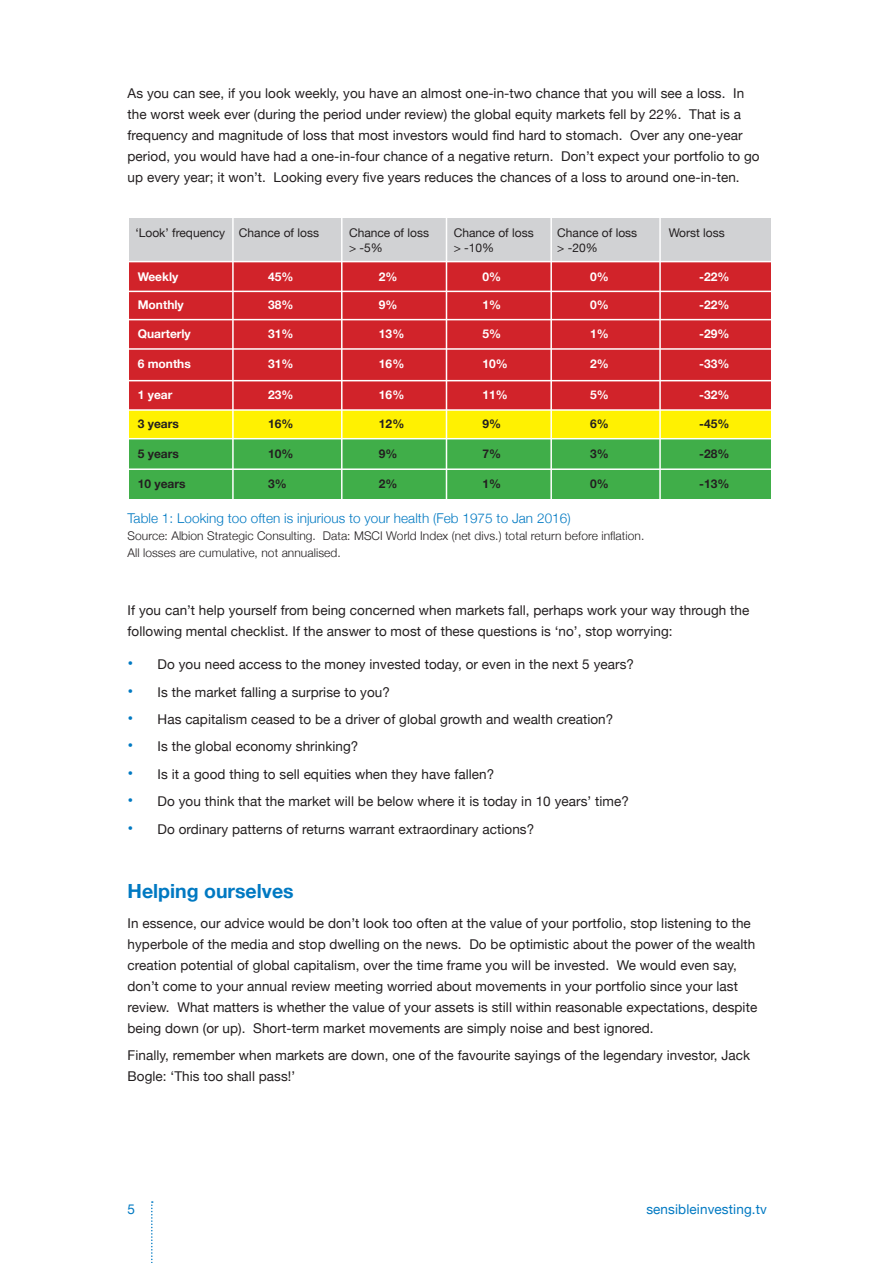
<style>
.page{position:relative;width:893px;height:1263px;background:#fff}
.page>*{position:absolute;margin:0;border:0;box-sizing:border-box;transform-origin:0 0}
.t1{font:700 19.5px "Helvetica Neue";color:#0079c2}
.Bullet2{font:13.5px/21px "Helvetica Neue";letter-spacing:.005em;color:#231f20}
.Bullet2-2{font:300 13.5px "Helvetica Neue";letter-spacing:.005em;color:#0079c2}
.body{font:13.5px "Helvetica Neue";letter-spacing:.01em;color:#0079c2}
.Bullet2-3{font:300 12px/16.5px "Helvetica Neue";letter-spacing:.005em;color:#231f20}
.Bullet2-4{font:700 12px "Helvetica Neue";color:#fff}
.Bullet2-5{font:12px "Helvetica Neue";color:#231f20}
.Bullet2-6{font:700 12px "Helvetica Neue";color:#231f20}
.s1{font-size:16.5px;color:#0079c2}
</style>
<div class="page">
<svg style="left:151px;top:1201px;width:2px;height:62px"></svg>
<div style="left:129px;top:218px;width:641px;height:43px;background:#d1d2d4"></div>
<div style="left:129px;top:261px;width:641px;height:30px;background:#d1232a"></div>
<div style="left:129px;top:291px;width:641px;height:29px;background:#d1232a"></div>
<div style="left:129px;top:320px;width:641px;height:30px;background:#d1232a"></div>
<div style="left:129px;top:350px;width:641px;height:30px;background:#d1232a"></div>
<div style="left:129px;top:380px;width:641px;height:30px;background:#d1232a"></div>
<div style="left:129px;top:410px;width:641px;height:29px;background:#fff101"></div>
<div style="left:129px;top:439px;width:641px;height:30px;background:#40ae49"></div>
<div style="left:129px;top:469px;width:641px;height:30px;background:#40ae49"></div>
<hr style="left:232px;top:208px;width:2px;height:291px;background:#fff">
<hr style="left:128px;top:261px;width:648px;height:1px;background:#fff">
<hr style="left:128px;top:291px;width:648px;height:1px;background:#fff">
<hr style="left:128px;top:319px;width:648px;height:1px;background:#fff">
<hr style="left:128px;top:348px;width:648px;height:2px;background:#fff">
<hr style="left:128px;top:380px;width:648px;height:1px;background:#fff">
<hr style="left:128px;top:409px;width:648px;height:2px;background:#fff">
<hr style="left:128px;top:438px;width:648px;height:1px;background:#fff">
<hr style="left:128px;top:468px;width:648px;height:2px;background:#fff">
<hr style="left:550px;top:208px;width:2px;height:291px;background:#fff">
<hr style="left:341px;top:208px;width:2px;height:307px;background:#fff">
<hr style="left:659px;top:208px;width:2px;height:307px;background:#fff">
<hr style="left:446px;top:208px;width:1px;height:307px;background:#fff">
<p class="Bullet2" style="left:128px;top:83px;width:634px">As you can see, if you look weekly, you have an almost one-in-two chance that you will see a loss. In the worst week ever (during the period under review) the global equity markets fell by 22%. That is a frequency and magnitude of loss that most investors would find hard to stomach. Over any one-year period, you would have had a one-in-four chance of a negative return. Don’t expect your portfolio to go up every year; it won’t. Looking every five years reduces the chances of a loss to around one-in-ten.</p>
<p class="Bullet2-5" style="left:135px;top:224px;width:91px">‘Look’ frequency</p>
<p class="Bullet2-5" style="left:239px;top:224px;width:82px">Chance of loss</p>
<p class="Bullet2-5" style="left:349px;top:224px;width:82px">Chance of loss</p>
<p class="Bullet2-5" style="left:349px;top:240px;width:35px">&gt; -5%</p>
<p class="Bullet2-5" style="left:454px;top:224px;width:82px">Chance of loss</p>
<p class="Bullet2-5" style="left:454px;top:240px;width:42px">&gt; -10%</p>
<p class="Bullet2-5" style="left:557px;top:224px;width:82px">Chance of loss</p>
<p class="Bullet2-5" style="left:557px;top:240px;width:42px">&gt; -20%</p>
<p class="Bullet2-5" style="left:669px;top:224px;width:57px">Worst loss</p>
<p class="Bullet2-4" style="left:138px;top:267px;width:42px">Weekly</p>
<p class="Bullet2-4" style="left:268px;top:267px;width:27px">45%</p>
<p class="Bullet2-4" style="left:379px;top:267px;width:20px">2%</p>
<p class="Bullet2-4" style="left:483px;top:267px;width:20px">0%</p>
<p class="Bullet2-4" style="left:590px;top:267px;width:20px">0%</p>
<p class="Bullet2-4" style="left:699px;top:267px;width:32px">-22%</p>
<p class="Bullet2-4" style="left:138px;top:296px;width:47px">Monthly</p>
<p class="Bullet2-4" style="left:268px;top:296px;width:27px">38%</p>
<p class="Bullet2-4" style="left:379px;top:296px;width:20px">9%</p>
<p class="Bullet2-4" style="left:483px;top:296px;width:20px">1%</p>
<p class="Bullet2-4" style="left:590px;top:296px;width:20px">0%</p>
<p class="Bullet2-4" style="left:699px;top:296px;width:32px">-22%</p>
<p class="Bullet2-4" style="left:138px;top:324px;width:55px">Quarterly</p>
<p class="Bullet2-4" style="left:268px;top:324px;width:27px">31%</p>
<p class="Bullet2-4" style="left:379px;top:324px;width:27px">13%</p>
<p class="Bullet2-4" style="left:483px;top:324px;width:20px">5%</p>
<p class="Bullet2-4" style="left:590px;top:324px;width:20px">1%</p>
<p class="Bullet2-4" style="left:699px;top:324px;width:32px">-29%</p>
<p class="Bullet2-4" style="left:138px;top:354px;width:55px">6 months</p>
<p class="Bullet2-4" style="left:268px;top:354px;width:27px">31%</p>
<p class="Bullet2-4" style="left:379px;top:354px;width:27px">16%</p>
<p class="Bullet2-4" style="left:483px;top:354px;width:27px">10%</p>
<p class="Bullet2-4" style="left:590px;top:354px;width:20px">2%</p>
<p class="Bullet2-4" style="left:699px;top:354px;width:32px">-33%</p>
<p class="Bullet2-4" style="left:138px;top:385px;width:36px">1 year</p>
<p class="Bullet2-4" style="left:268px;top:385px;width:27px">23%</p>
<p class="Bullet2-4" style="left:379px;top:385px;width:27px">16%</p>
<p class="Bullet2-4" style="left:483px;top:385px;width:27px">11%</p>
<p class="Bullet2-4" style="left:590px;top:385px;width:20px">5%</p>
<p class="Bullet2-4" style="left:699px;top:385px;width:32px">-32%</p>
<p class="Bullet2-6" style="left:138px;top:415px;width:43px">3 years</p>
<p class="Bullet2-6" style="left:268px;top:415px;width:27px">16%</p>
<p class="Bullet2-6" style="left:379px;top:415px;width:27px">12%</p>
<p class="Bullet2-6" style="left:483px;top:415px;width:20px">9%</p>
<p class="Bullet2-6" style="left:590px;top:415px;width:20px">6%</p>
<p class="Bullet2-6" style="left:699px;top:415px;width:32px">-45%</p>
<p class="Bullet2-6" style="left:138px;top:444px;width:43px">5 years</p>
<p class="Bullet2-6" style="left:268px;top:444px;width:27px">10%</p>
<p class="Bullet2-6" style="left:379px;top:444px;width:20px">9%</p>
<p class="Bullet2-6" style="left:483px;top:444px;width:20px">7%</p>
<p class="Bullet2-6" style="left:590px;top:444px;width:20px">3%</p>
<p class="Bullet2-6" style="left:699px;top:444px;width:32px">-28%</p>
<p class="Bullet2-6" style="left:138px;top:474px;width:49px">10 years</p>
<p class="Bullet2-6" style="left:268px;top:474px;width:20px">3%</p>
<p class="Bullet2-6" style="left:379px;top:474px;width:20px">2%</p>
<p class="Bullet2-6" style="left:483px;top:474px;width:20px">1%</p>
<p class="Bullet2-6" style="left:590px;top:474px;width:20px">0%</p>
<p class="Bullet2-6" style="left:699px;top:474px;width:32px">-13%</p>
<p class="Bullet2-2" style="left:128px;top:507px;width:445px">Table 1: Looking too often is injurious to your health (Feb 1975 to Jan 2016)</p>
<p class="Bullet2-3" style="left:128px;top:527px;width:518px">Source: Albion Strategic Consulting. Data: MSCI World Index (net divs.) total return before inflation.<br>All losses are cumulative, not annualised.</p>
<p class="Bullet2" style="left:128px;top:600px;width:623px">If you can’t help yourself from being concerned when markets fall, perhaps work your way through the following mental checklist. If the answer to most of these questions is ‘no’, stop worrying:</p>
<p class="Bullet2" style="left:128px;top:655px;width:508px"><span class="s1">•</span> Do you need access to the money invested today, or even in the next 5 years?</p>
<p class="Bullet2" style="left:128px;top:682px;width:264px"><span class="s1">•</span> Is the market falling a surprise to you?</p>
<p class="Bullet2" style="left:128px;top:709px;width:487px"><span class="s1">•</span> Has capitalism ceased to be a driver of global growth and wealth creation?</p>
<p class="Bullet2" style="left:128px;top:737px;width:232px"><span class="s1">•</span> Is the global economy shrinking?</p>
<p class="Bullet2" style="left:128px;top:764px;width:368px"><span class="s1">•</span> Is it a good thing to sell equities when they have fallen?</p>
<p class="Bullet2" style="left:128px;top:792px;width:503px"><span class="s1">•</span> Do you think that the market will be below where it is today in 10 years’ time?</p>
<p class="Bullet2" style="left:128px;top:819px;width:408px"><span class="s1">•</span> Do ordinary patterns of returns warrant extraordinary actions?</p>
<p class="t1" style="left:128px;top:876px;width:168px">Helping ourselves</p>
<p class="Bullet2" style="left:128px;top:913px;width:631px">In essence, our advice would be don’t look too often at the value of your portfolio, stop listening to the hyperbole of the media and stop dwelling on the news. Do be optimistic about the power of the wealth creation potential of global capitalism, over the time frame you will be invested. We would even say, don’t come to your annual review meeting worried about movements in your portfolio since your last review. What matters is whether the value of your assets is still within reasonable expectations, despite being down (or up). Short-term market movements are simply noise and best ignored.</p>
<p class="Bullet2" style="left:128px;top:1045px;width:624px">Finally, remember when markets are down, one of the favourite sayings of the legendary investor, Jack<br>Bogle: ‘This too shall pass!’</p>
<p class="body" style="left:128px;top:1199px;width:9px">5</p>
<p class="body" style="left:646px;top:1199px;width:122px">sensibleinvesting.tv</p>
</div>
